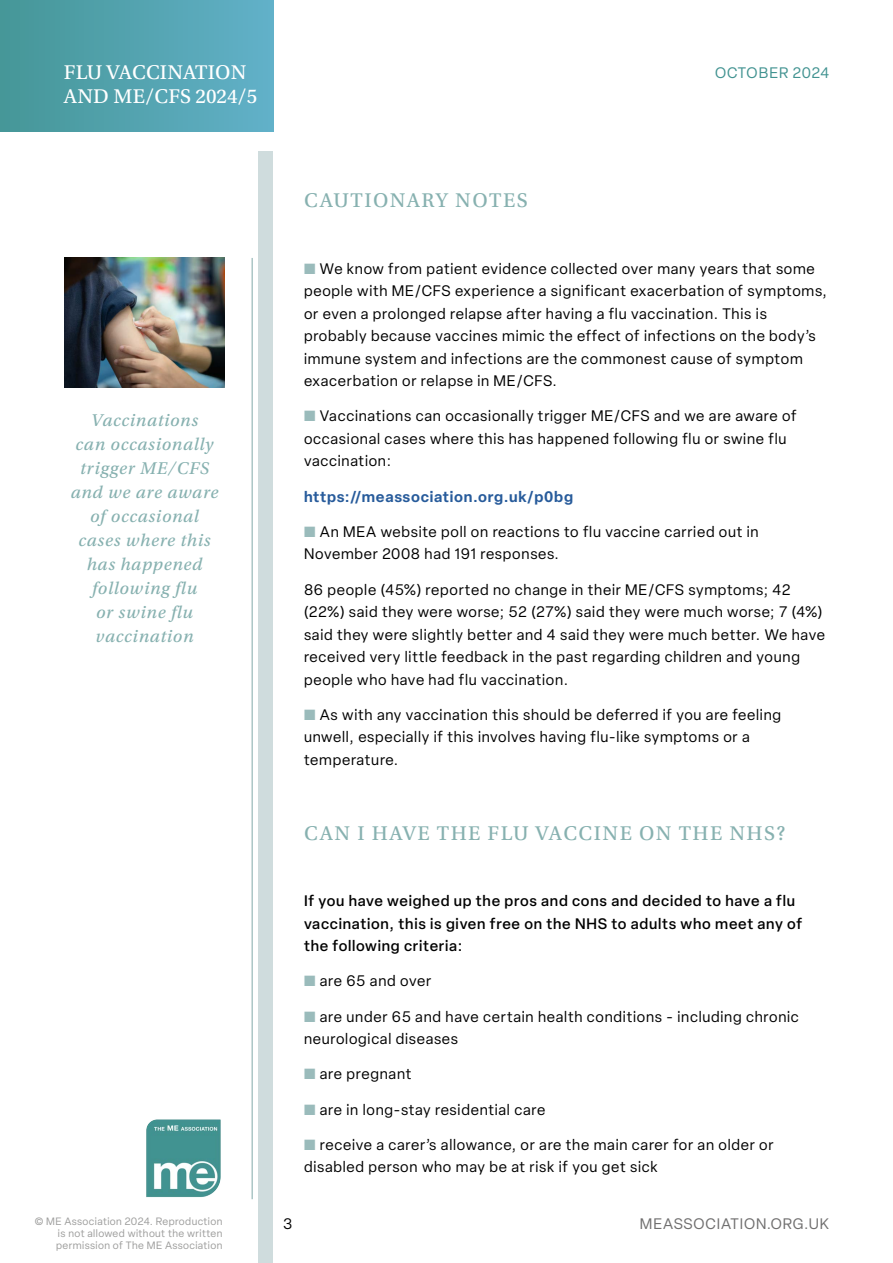
<style>
.page{position:relative;width:893px;height:1263px;background:#fff}
.page>*{position:absolute;margin:0;border:0;box-sizing:border-box;transform-origin:0 0}
.t1{font:21px "Utopia Std Capt";letter-spacing:.07em;color:#87b1b0}
.t2{font:21px "Utopia Std Capt";letter-spacing:.01em;color:#fff}
.t3{font:18px/24px "Utopia Std Capt It";letter-spacing:.04em;color:#87b1b0;text-align:center}
.t4{font:15px/22.5px "Elza";letter-spacing:.05em;color:#000}
.t5{font:500 15px/22.5px "Elza";letter-spacing:.05em;color:#000}
.t6{font:600 15px "Elza";letter-spacing:.05em;color:#275b9b}
.t7{font:15px "Elza";letter-spacing:.06em;color:#706f6f}
.t8{font:15px "Elza";letter-spacing:.05em;color:#429391}
.t9{font:10.5px/12px "Elza";letter-spacing:.04em;color:#9d9d9c}
.s1{color:#9abbbb}
</style>
<div class="page">
<div style="left:0;top:0;width:273px;height:132px;background:linear-gradient(to right,#469697,#62b1c9)"></div>
<svg style="left:146px;top:1119px;width:75px;height:79px;background:#67a7a5"></svg>
<hr style="left:251px;top:258px;width:2px;height:941px;background:#acc6c6">
<div style="left:258px;top:152px;width:15px;height:1111px;background:#cfdcdd"></div>
<img style="left:64px;top:258px;width:161px;height:130px">
<h1 class="t2" style="left:64px;top:61px;width:184px">FLU VACCINATION</h1>
<p class="t8" style="left:715px;top:63px;width:116px">OCTOBER 2024</p>
<h1 class="t2" style="left:64px;top:85px;width:195px">AND ME/CFS 2024/5</h1>
<p class="t3" style="left:71px;top:408px;width:149px">Vaccinations<br>can occasionally trigger ME/CFS and we are aware of occasional cases where this has happened following flu<br>or swine flu vaccination</p>
<h1 class="t1" style="left:304px;top:189px;width:225px">CAUTIONARY NOTES</h1>
<p class="t4" style="left:304px;top:257px;width:524px"><span class="s1">■</span> We know from patient evidence collected over many years that some people with ME/CFS experience a significant exacerbation of symptoms, or even a prolonged relapse after having a flu vaccination. This is probably because vaccines mimic the effect of infections on the body’s immune system and infections are the commonest cause of symptom exacerbation or relapse in ME/CFS.</p>
<p class="t4" style="left:304px;top:405px;width:494px"><span class="s1">■</span> Vaccinations can occasionally trigger ME/CFS and we are aware of occasional cases where this has happened following flu or swine flu vaccination:</p>
<p class="t6" style="left:304px;top:486px;width:271px">https://meassociation.org.uk/p0bg</p>
<p class="t4" style="left:304px;top:520px;width:456px"><span class="s1">■</span> An MEA website poll on reactions to flu vaccine carried out in<br>November 2008 had 191 responses.</p>
<p class="t4" style="left:304px;top:578px;width:522px">86 people (45%) reported no change in their ME/CFS symptoms; 42 (22%) said they were worse; 52 (27%) said they were much worse; 7 (4%) said they were slightly better and 4 said they were much better. We have received very little feedback in the past regarding children and young people who have had flu vaccination.</p>
<p class="t4" style="left:304px;top:703px;width:479px"><span class="s1">■</span> As with any vaccination this should be deferred if you are feeling unwell, especially if this involves having flu-like symptoms or a temperature.</p>
<h1 class="t1" style="left:304px;top:822px;width:483px">CAN I HAVE THE FLU VACCINE ON THE NHS?</h1>
<p class="t5" style="left:304px;top:889px;width:500px">If you have weighed up the pros and cons and decided to have a flu vaccination, this is given free on the NHS to adults who meet any of the following criteria:</p>
<p class="t4" style="left:304px;top:970px;width:129px"><span class="s1">■</span> are 65 and over</p>
<p class="t4" style="left:304px;top:1005px;width:496px"><span class="s1">■</span> are under 65 and have certain health conditions - including chronic neurological diseases</p>
<p class="t4" style="left:304px;top:1063px;width:109px"><span class="s1">■</span> are pregnant</p>
<p class="t4" style="left:304px;top:1098px;width:243px"><span class="s1">■</span> are in long-stay residential care</p>
<p class="t4" style="left:304px;top:1133px;width:471px"><span class="s1">■</span> receive a carer’s allowance, or are the main carer for an older or disabled person who may be at risk if you get sick</p>
<p class="t9" style="left:35px;top:1215px;width:189px">© ME Association 2024. Reproduction</p>
<p class="t4" style="left:283px;top:1212px;width:11px">3</p>
<p class="t7" style="left:640px;top:1214px;width:191px">MEASSOCIATION.ORG.UK</p>
<p class="t9" style="left:56px;top:1227px;width:168px">is not allowed without the written permission of The ME Association</p>
</div>
